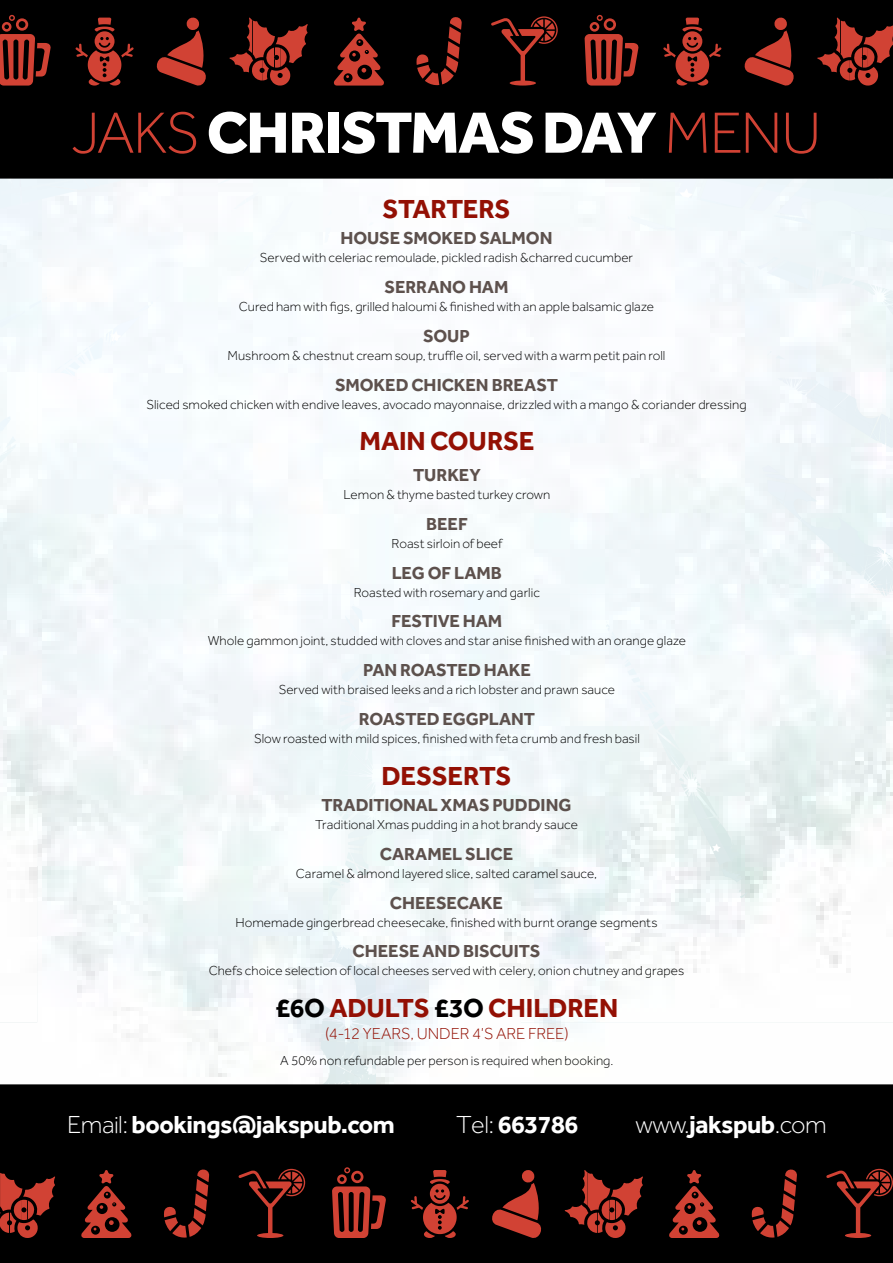
<style>
.page{position:relative;width:893px;height:1263px;background:#fff}
.page>*{position:absolute;margin:0;border:0;box-sizing:border-box;transform-origin:0 0}
.t1{font:800 60px "Effra";letter-spacing:-.025em;color:#fff}
.t2{font:700 27px "Effra";letter-spacing:-.01em;color:#931004}
.t3{font:700 25.5px "Effra";letter-spacing:-.02em;color:#fff}
.t4{font:300 25.5px "Effra";letter-spacing:-.02em;color:#fff}
.t5{font:700 18px "Effra";letter-spacing:-.005em;color:#5d514d}
.t6{font:300 16.5px "Effra";letter-spacing:-.005em;color:#931004}
.t7{font:300 13.5px "Effra";letter-spacing:.005em;color:#000}
.s1{font-weight:300;color:#d14234}
.s2{color:#000}
.s3{font-weight:300}
.s4{font-weight:700}
</style>
<div class="page">
<img style="left:0;top:179px;width:893px;height:905px">
<img style="left:0;top:179px;width:521px;height:843px">
<img style="left:0;top:179px;width:141px;height:18px">
<div style="left:0;top:0;width:893px;height:179px;background:#000"></div>
<div style="left:0;top:1084px;width:893px;height:179px;background:#000"></div>
<svg style="left:411px;top:1170px;width:58px;height:68px;background:#481612"></svg>
<svg style="left:668px;top:1170px;width:52px;height:68px;background:#541a15"></svg>
<svg style="left:81px;top:1170px;width:51px;height:68px;background:#561b15"></svg>
<svg style="left:488px;top:1169px;width:57px;height:72px;background:#4e1813"></svg>
<svg style="left:564px;top:1170px;width:79px;height:68px;background:#571b15"></svg>
<svg style="left:0;top:1170px;width:55px;height:68px;background:#69211a"></svg>
<svg style="left:752px;top:1167px;width:46px;height:70px;background:#3b120e"></svg>
<svg style="left:164px;top:1167px;width:46px;height:70px;background:#3b120e"></svg>
<svg style="left:826px;top:1169px;width:67px;height:69px;background:#2c0d0a"></svg>
<svg style="left:238px;top:1169px;width:67px;height:69px;background:#2c0d0a"></svg>
<svg style="left:332px;top:1167px;width:54px;height:71px;background:#5b1c16"></svg>
<svg style="left:663px;top:18px;width:58px;height:68px;background:#481611"></svg>
<svg style="left:740px;top:17px;width:58px;height:71px;background:#4e1813"></svg>
<svg style="left:817px;top:17px;width:76px;height:69px;background:#591c16"></svg>
<svg style="left:491px;top:16px;width:67px;height:70px;background:#2b0d0a"></svg>
<svg style="left:584px;top:15px;width:55px;height:71px;background:#5a1c16"></svg>
<svg style="left:75px;top:18px;width:59px;height:68px;background:#471611"></svg>
<svg style="left:333px;top:17px;width:52px;height:69px;background:#531a14"></svg>
<svg style="left:153px;top:17px;width:57px;height:71px;background:#4f1913"></svg>
<svg style="left:229px;top:17px;width:79px;height:69px;background:#561b15"></svg>
<svg style="left:416px;top:15px;width:46px;height:70px;background:#3c120e"></svg>
<svg style="left:0;top:15px;width:51px;height:71px;background:#5a1c16"></svg>
<h1 class="t1" style="left:71px;top:95px;width:752px"><span class="s1">JAKS</span> CHRISTMAS DAY<span class="s1">MENU</span></h1>
<h2 class="t2" style="left:382px;top:192px;width:130px">STARTERS</h2>
<h3 class="t5" style="left:340px;top:227px;width:214px">HOUSE SMOKED SALMON</h3>
<p class="t7" style="left:260px;top:250px;width:375px">Served with celeriac remoulade, pickled radish &amp;charred cucumber</p>
<h3 class="t5" style="left:384px;top:276px;width:125px">SERRANO HAM</h3>
<p class="t7" style="left:239px;top:299px;width:417px">Cured ham with figs, grilled haloumi &amp; finished with an apple balsamic glaze</p>
<h3 class="t5" style="left:423px;top:325px;width:48px">SOUP</h3>
<p class="t7" style="left:228px;top:348px;width:439px">Mushroom &amp; chestnut cream soup, truffle oil, served with a warm petit pain roll</p>
<h3 class="t5" style="left:335px;top:374px;width:224px">SMOKED CHICKEN BREAST</h3>
<p class="t7" style="left:146px;top:397px;width:602px">Sliced smoked chicken with endive leaves, avocado mayonnaise, drizzled with a mango &amp; coriander dressing</p>
<h2 class="t2" style="left:359px;top:425px;width:176px">MAIN COURSE</h2>
<h3 class="t5" style="left:413px;top:464px;width:69px">TURKEY</h3>
<p class="t7" style="left:343px;top:487px;width:208px">Lemon &amp; thyme basted turkey crown</p>
<h3 class="t5" style="left:426px;top:513px;width:43px">BEEF</h3>
<p class="t7" style="left:392px;top:536px;width:112px">Roast sirloin of beef</p>
<h3 class="t5" style="left:392px;top:562px;width:112px">LEG OF LAMB</h3>
<p class="t7" style="left:354px;top:584px;width:188px">Roasted with rosemary and garlic</p>
<h3 class="t5" style="left:392px;top:610px;width:112px">FESTIVE HAM</h3>
<p class="t7" style="left:208px;top:633px;width:480px">Whole gammon joint, studded with cloves and star anise finished with an orange glaze</p>
<h3 class="t5" style="left:363px;top:659px;width:169px">PAN ROASTED HAKE</h3>
<p class="t7" style="left:279px;top:682px;width:338px">Served with braised leeks and a rich lobster and prawn sauce</p>
<h3 class="t5" style="left:359px;top:708px;width:177px">ROASTED EGGPLANT</h3>
<p class="t7" style="left:254px;top:731px;width:387px">Slow roasted with mild spices, finished with feta crumb and fresh basil</p>
<h2 class="t2" style="left:381px;top:759px;width:132px">DESSERTS</h2>
<h3 class="t5" style="left:321px;top:794px;width:252px">TRADITIONAL XMAS PUDDING</h3>
<p class="t7" style="left:315px;top:817px;width:264px">Traditional Xmas pudding in a hot brandy sauce</p>
<h3 class="t5" style="left:380px;top:843px;width:135px">CARAMEL SLICE</h3>
<p class="t7" style="left:296px;top:866px;width:303px">Caramel &amp; almond layered slice, salted caramel sauce,</p>
<h3 class="t5" style="left:390px;top:891px;width:115px">CHEESECAKE</h3>
<p class="t7" style="left:235px;top:914px;width:424px">Homemade gingerbread cheesecake, finished with burnt orange segments</p>
<h3 class="t5" style="left:353px;top:940px;width:189px">CHEESE AND BISCUITS</h3>
<p class="t7" style="left:209px;top:963px;width:477px">Chefs choice selection of local cheeses served with celery, onion chutney and grapes</p>
<h2 class="t2" style="left:275px;top:991px;width:345px"><span class="s2">£6O</span> ADULTS <span class="s2">£3O</span> CHILDREN</h2>
<p class="t6" style="left:325px;top:1024px;width:245px">(4-12 YEARS, UNDER 4’S ARE FREE)</p>
<p class="t7" style="left:280px;top:1053px;width:335px">A 50% non refundable per person is required when booking.</p>
<h3 class="t3" style="left:67px;top:1109px;width:329px"><span class="s3">Email:</span> bookings@jakspub.com</h3>
<h3 class="t3" style="left:456px;top:1109px;width:124px"><span class="s3">Tel:</span> 663786</h3>
<h3 class="t4" style="left:635px;top:1110px;width:193px">www.<span class="s4">jakspub</span>.com</h3>
</div>
